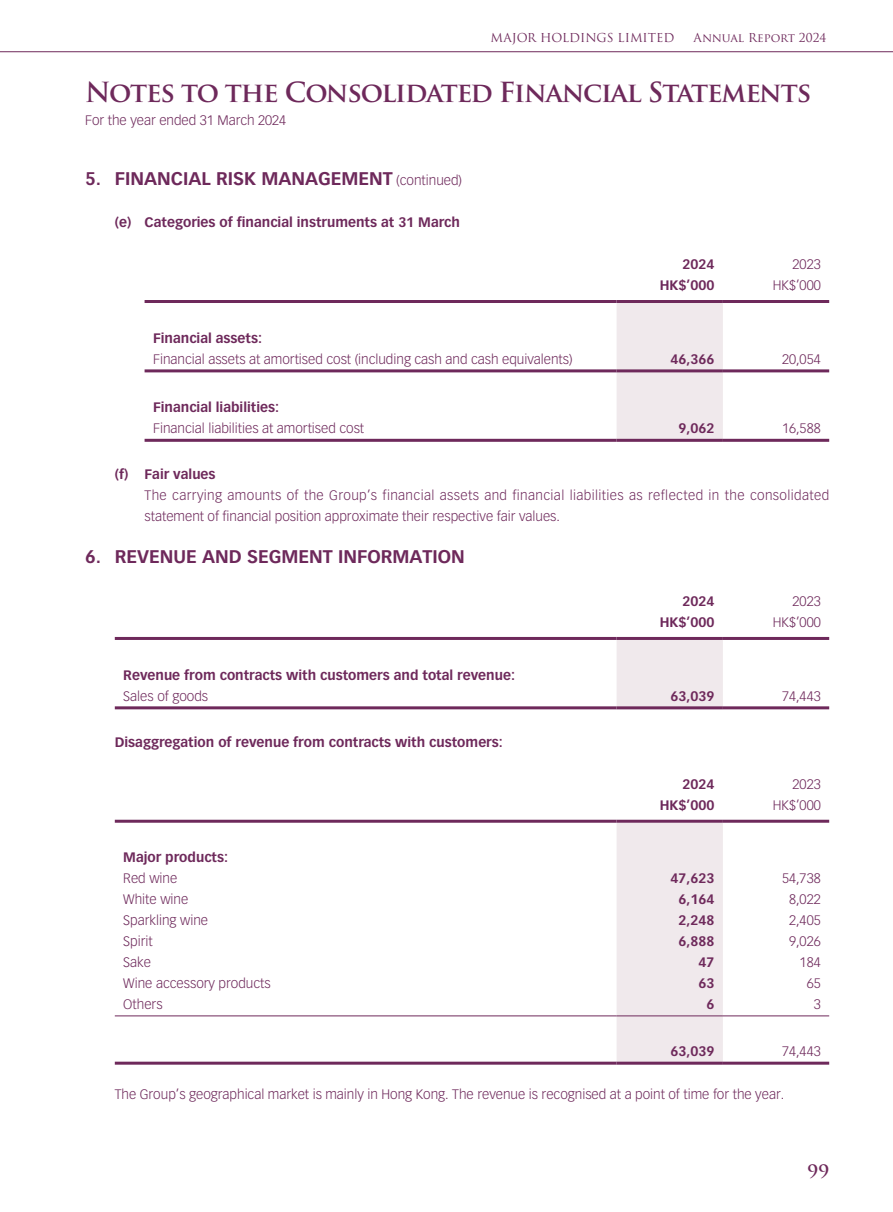
<style>
.page{position:relative;width:893px;height:1212px;background:#fff}
.page>*{position:absolute;margin:0;border:0;box-sizing:border-box;transform-origin:0 0}
.t1{font:700 27px "Trajan Pro";letter-spacing:-.04em;color:#6e295b}
.t2{font:700 18px "Vectora LT Std";color:#6e295b}
.t3{font:700 18px "Trajan Pro";color:#6e295b}
.t4{font:300 13.5px "Vectora LT Std";color:#6e295b}
.t5{font:700 13.5px "Vectora LT Std";color:#6e295b}
.t6{font:300 13.5px/21px "Vectora LT Std";letter-spacing:.03em;color:#6e295b}
.t7{font:12px "Trajan Pro";color:#6e295b}
.s1{font-weight:300;font-size:13.5px}
</style>
<div class="page">
<hr style="left:0;top:51px;width:893px;height:1px;background:#6e295b">
<div style="left:617px;top:303px;width:106px;height:136px;background:#f0e9ec"></div>
<hr style="left:145px;top:300px;width:472px;height:3px;background:#6e295b">
<hr style="left:617px;top:300px;width:106px;height:3px;background:#6e295b">
<hr style="left:723px;top:300px;width:106px;height:3px;background:#6e295b">
<hr style="left:145px;top:369px;width:472px;height:3px;background:#6e295b">
<hr style="left:617px;top:369px;width:106px;height:3px;background:#6e295b">
<hr style="left:723px;top:369px;width:106px;height:3px;background:#6e295b">
<hr style="left:145px;top:439px;width:472px;height:3px;background:#6e295b">
<hr style="left:617px;top:439px;width:106px;height:3px;background:#6e295b">
<hr style="left:723px;top:439px;width:106px;height:3px;background:#6e295b">
<div style="left:617px;top:640px;width:106px;height:66px;background:#f0e9ec"></div>
<hr style="left:115px;top:637px;width:502px;height:3px;background:#6e295b">
<hr style="left:617px;top:637px;width:106px;height:3px;background:#6e295b">
<hr style="left:723px;top:637px;width:106px;height:3px;background:#6e295b">
<hr style="left:115px;top:706px;width:502px;height:3px;background:#6e295b">
<hr style="left:617px;top:706px;width:106px;height:3px;background:#6e295b">
<hr style="left:723px;top:706px;width:106px;height:3px;background:#6e295b">
<div style="left:617px;top:823px;width:106px;height:239px;background:#f0e9ec"></div>
<hr style="left:115px;top:820px;width:502px;height:3px;background:#6e295b">
<hr style="left:617px;top:820px;width:106px;height:3px;background:#6e295b">
<hr style="left:723px;top:820px;width:106px;height:3px;background:#6e295b">
<hr style="left:115px;top:1015px;width:502px;height:1px;background:#6e295b">
<hr style="left:617px;top:1015px;width:106px;height:1px;background:#6e295b">
<hr style="left:723px;top:1015px;width:106px;height:1px;background:#6e295b">
<hr style="left:115px;top:1062px;width:502px;height:3px;background:#6e295b">
<hr style="left:617px;top:1062px;width:106px;height:3px;background:#6e295b">
<hr style="left:723px;top:1062px;width:106px;height:3px;background:#6e295b">
<p class="t7" style="left:491px;top:31px;width:185px">MAJOR HOLDINGS LIMITED</p>
<p class="t7" style="left:694px;top:31px;width:134px">Annual Report 2024</p>
<h1 class="t1" style="left:85px;top:76px;width:728px">Notes to the Consolidated Financial Statements</h1>
<p class="t4" style="left:85px;top:114px;width:203px">For the year ended 31 March 2024</p>
<h2 class="t2" style="left:85px;top:170px;width:379px">5. FINANCIAL RISK MANAGEMENT <span class="s1">(continued)</span></h2>
<p class="t5" style="left:115px;top:216px;width:347px">(e) Categories of financial instruments at 31 March</p>
<p class="t5" style="left:682px;top:258px;width:33px">2024</p>
<p class="t4" style="left:793px;top:258px;width:30px">2023</p>
<p class="t5" style="left:660px;top:279px;width:56px">HK$’000</p>
<p class="t4" style="left:773px;top:279px;width:49px">HK$’000</p>
<p class="t5" style="left:153px;top:331px;width:111px">Financial assets:</p>
<p class="t4" style="left:153px;top:352px;width:421px">Financial assets at amortised cost (including cash and cash equivalents)</p>
<p class="t5" style="left:670px;top:352px;width:45px">46,366</p>
<p class="t4" style="left:782px;top:352px;width:40px">20,054</p>
<p class="t5" style="left:153px;top:401px;width:128px">Financial liabilities:</p>
<p class="t4" style="left:153px;top:422px;width:213px">Financial liabilities at amortised cost</p>
<p class="t5" style="left:678px;top:422px;width:37px">9,062</p>
<p class="t4" style="left:782px;top:422px;width:40px">16,588</p>
<p class="t5" style="left:115px;top:468px;width:102px">(f) Fair values</p>
<p class="t6" style="left:145px;top:486px;width:686px">The carrying amounts of the Group’s financial assets and financial liabilities as reflected in the consolidated statement of financial position approximate their respective fair values.</p>
<h2 class="t2" style="left:85px;top:548px;width:381px">6. REVENUE AND SEGMENT INFORMATION</h2>
<p class="t5" style="left:682px;top:595px;width:33px">2024</p>
<p class="t4" style="left:793px;top:595px;width:30px">2023</p>
<p class="t5" style="left:660px;top:616px;width:56px">HK$’000</p>
<p class="t4" style="left:773px;top:616px;width:49px">HK$’000</p>
<p class="t5" style="left:123px;top:668px;width:393px">Revenue from contracts with customers and total revenue:</p>
<p class="t4" style="left:123px;top:689px;width:86px">Sales of goods</p>
<p class="t5" style="left:670px;top:689px;width:45px">63,039</p>
<p class="t4" style="left:782px;top:689px;width:40px">74,443</p>
<p class="t5" style="left:115px;top:735px;width:389px">Disaggregation of revenue from contracts with customers:</p>
<p class="t5" style="left:682px;top:777px;width:33px">2024</p>
<p class="t4" style="left:793px;top:777px;width:30px">2023</p>
<p class="t5" style="left:660px;top:798px;width:56px">HK$’000</p>
<p class="t4" style="left:773px;top:798px;width:49px">HK$’000</p>
<p class="t5" style="left:123px;top:851px;width:106px">Major products:</p>
<p class="t4" style="left:123px;top:872px;width:56px">Red wine</p>
<p class="t5" style="left:670px;top:872px;width:45px">47,623</p>
<p class="t4" style="left:782px;top:872px;width:40px">54,738</p>
<p class="t4" style="left:123px;top:893px;width:67px">White wine</p>
<p class="t5" style="left:678px;top:893px;width:37px">6,164</p>
<p class="t4" style="left:789px;top:893px;width:33px">8,022</p>
<p class="t4" style="left:123px;top:914px;width:86px">Sparkling wine</p>
<p class="t5" style="left:678px;top:914px;width:37px">2,248</p>
<p class="t4" style="left:789px;top:914px;width:33px">2,405</p>
<p class="t4" style="left:123px;top:935px;width:31px">Spirit</p>
<p class="t5" style="left:678px;top:935px;width:37px">6,888</p>
<p class="t4" style="left:789px;top:935px;width:33px">9,026</p>
<p class="t4" style="left:123px;top:956px;width:29px">Sake</p>
<p class="t5" style="left:698px;top:956px;width:17px">47</p>
<p class="t4" style="left:800px;top:956px;width:23px">184</p>
<p class="t4" style="left:123px;top:977px;width:149px">Wine accessory products</p>
<p class="t5" style="left:698px;top:977px;width:17px">63</p>
<p class="t4" style="left:807px;top:977px;width:16px">65</p>
<p class="t4" style="left:123px;top:998px;width:41px">Others</p>
<p class="t5" style="left:706px;top:998px;width:9px">6</p>
<p class="t4" style="left:814px;top:998px;width:9px">3</p>
<p class="t5" style="left:670px;top:1045px;width:45px">63,039</p>
<p class="t4" style="left:782px;top:1045px;width:40px">74,443</p>
<p class="t4" style="left:115px;top:1088px;width:671px">The Group’s geographical market is mainly in Hong Kong. The revenue is recognised at a point of time for the year.</p>
<h2 class="t3" style="left:807px;top:1161px;width:23px">99</h2>
</div>
